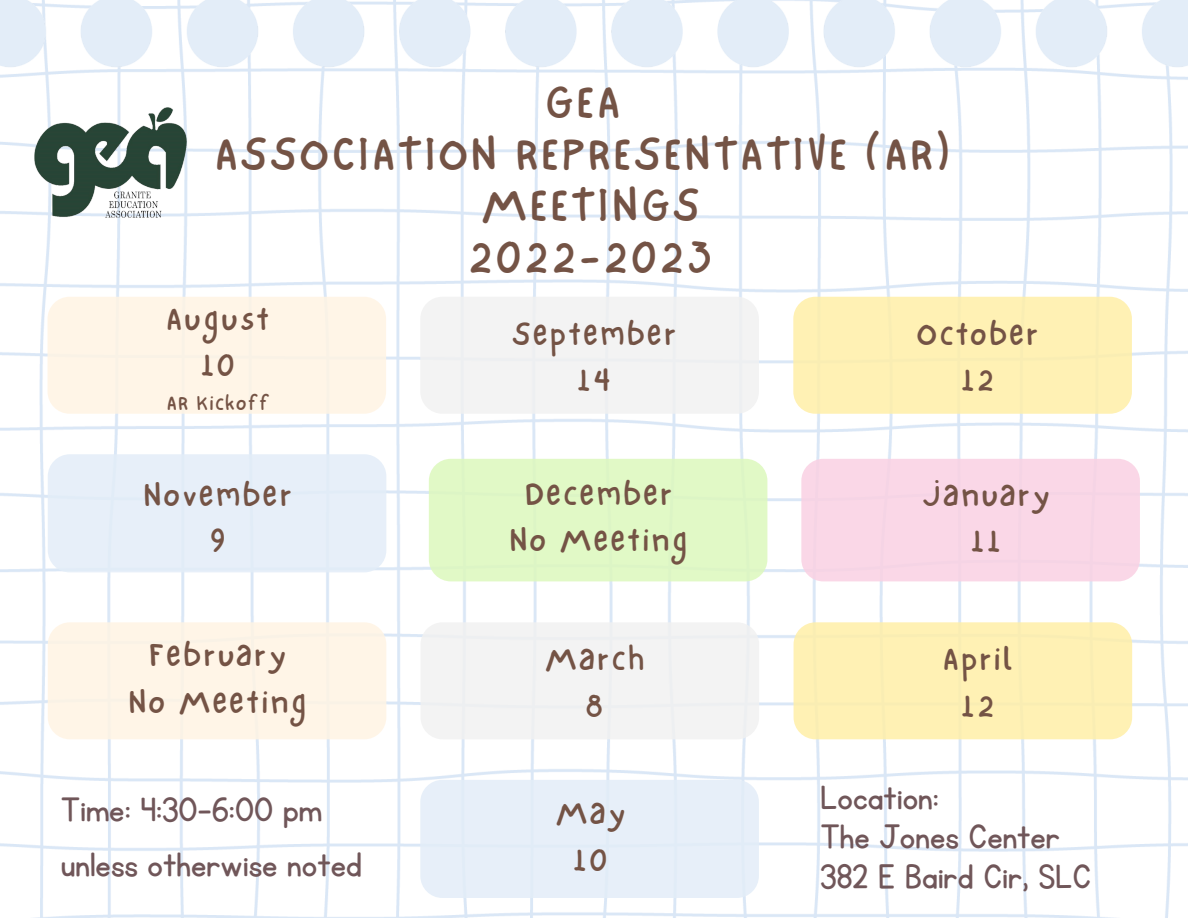
<style>
.page{position:relative;width:1188px;height:918px;background:#fff}
.page>*{position:absolute;margin:0;border:0;box-sizing:border-box;transform-origin:0 0}
.t1{font:48px/51.8px "NF One Little Font Regular";letter-spacing:.065em;color:#745345;text-align:center}
.t2{font:39.45px/39.3px "KG Primary Penmanship";color:#705659}
.t3{font:33.3px/46.5px "NF One Little Font Regular";letter-spacing:.075em;color:#745345;text-align:center}
.t4{font:21px "NF One Little Font Regular";letter-spacing:.075em;color:#745345}
</style>
<div class="page">
<img style="left:0;top:0;width:1188px;height:918px">
<div style="left:48px;top:297px;width:338px;height:117px;background:#fff4e4;border-radius:22px"></div>
<div style="left:48px;top:454px;width:338px;height:118px;background:#e3edf8;border-radius:22px"></div>
<div style="left:420px;top:297px;width:339px;height:117px;background:#f1f1f1;border-radius:22px"></div>
<div style="left:429px;top:459px;width:338px;height:122px;background:#e1f9c6;border-radius:22px"></div>
<div style="left:793px;top:297px;width:339px;height:117px;background:#fff1b4;border-radius:22px"></div>
<div style="left:801px;top:459px;width:339px;height:122px;background:#fad1e3;border-radius:22px"></div>
<div style="left:48px;top:622px;width:338px;height:117px;background:#fff4e4;border-radius:22px"></div>
<div style="left:421px;top:622px;width:338px;height:117px;background:#f1f1f1;border-radius:22px"></div>
<div style="left:794px;top:622px;width:338px;height:117px;background:#fff1b4;border-radius:22px"></div>
<div style="left:420px;top:780px;width:339px;height:118px;background:#e3edf8;border-radius:22px"></div>
<img style="left:35px;top:107px;width:152px;height:110px">
<h1 class="t1" style="left:215px;top:76px;width:737px">GEA<br>ASSOCIATION REPRESENTATIVE (AR)<br>MEETINGS<br>2022-2023</h1>
<p class="t3" style="left:166px;top:295px;width:104px">August<br>10</p>
<p class="t4" style="left:167px;top:390px;width:104px">AR Kickoff</p>
<p class="t3" style="left:512px;top:310px;width:165px">September<br>14</p>
<p class="t3" style="left:917px;top:310px;width:123px">October<br>12</p>
<p class="t3" style="left:144px;top:471px;width:149px">November<br>9</p>
<p class="t3" style="left:509px;top:471px;width:179px">December<br>No Meeting</p>
<p class="t3" style="left:922px;top:471px;width:129px">January<br>11</p>
<p class="t3" style="left:128px;top:631px;width:179px">February<br>No Meeting</p>
<p class="t3" style="left:943px;top:636px;width:71px">April<br>12</p>
<p class="t3" style="left:544px;top:636px;width:101px">March<br>8</p>
<p class="t2" style="left:61px;top:783px;width:303px;line-height:55.1px">Time: 4:30-6:00 pm unless otherwise noted</p>
<p class="t2" style="left:821px;top:779px;width:272px">Location:<br>The Jones Center<br>382 E Baird Cir, SLC</p>
<p class="t3" style="left:555px;top:789px;width:71px">May<br>10</p>
</div>
